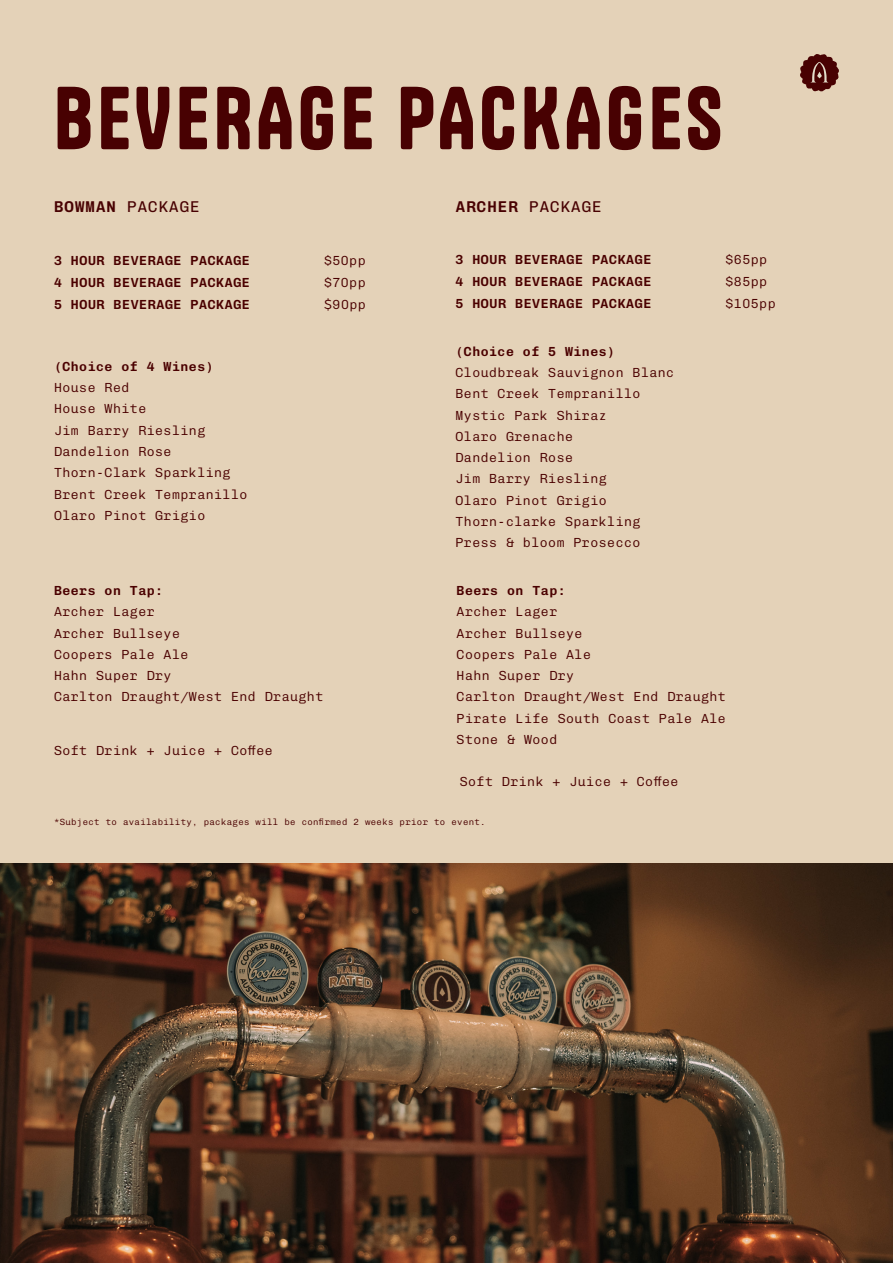
<style>
.page{position:relative;width:893px;height:1263px;background:#e4d2b8}
.page>*{position:absolute;margin:0;border:0;box-sizing:border-box;transform-origin:0 0}
.t1{font:83.4px "Tanker";letter-spacing:.055em;color:#480102}
.t2{font:15.6px "Chivo Mono";letter-spacing:.07em;color:#480102}
.t3{font:300 13.2px "Chivo Mono";letter-spacing:.04em;color:#4a0000}
.t4{font:600 13.2px "Chivo Mono";letter-spacing:.05em;color:#4a0000}
.t5{font:300 9px "Chivo Mono";letter-spacing:.04em;color:#4a0000}
.s1{font-weight:600}
.s2{font-family:"Alexandria"}
</style>
<div class="page">
<img style="left:0;top:863px;width:893px;height:400px">
<svg style="left:800px;top:54px;width:39px;height:38px"></svg>
<p class="t1" style="left:54px;top:66px;width:670px">BEVERAGE PACKAGES</p>
<p class="t2" style="left:54px;top:194px;width:147px"><span class="s1">BOWMAN</span> PACKAGE</p>
<p class="t2" style="left:456px;top:194px;width:147px"><span class="s1">ARCHER</span> PACKAGE</p>
<p class="t4" style="left:54px;top:251px;width:197px">3 HOUR BEVERAGE PACKAGE</p>
<p class="t3" style="left:324px;top:251px;width:43px">$50pp</p>
<p class="t4" style="left:54px;top:272px;width:197px">4 HOUR BEVERAGE PACKAGE</p>
<p class="t3" style="left:324px;top:273px;width:43px">$70pp</p>
<p class="t4" style="left:54px;top:294px;width:197px">5 HOUR BEVERAGE PACKAGE</p>
<p class="t3" style="left:324px;top:294px;width:43px"><span class="s2">$</span>90pp</p>
<p class="t4" style="left:54px;top:356px;width:161px">(Choice of 4 Wines)</p>
<p class="t3" style="left:54px;top:377px;width:77px">House Red</p>
<p class="t3" style="left:54px;top:399px;width:94px">House White</p>
<p class="t3" style="left:54px;top:420px;width:153px">Jim Barry Riesling</p>
<p class="t3" style="left:54px;top:441px;width:119px">Dandelion Rose</p>
<p class="t3" style="left:54px;top:463px;width:178px">Thorn-Clark Sparkling</p>
<p class="t3" style="left:54px;top:484px;width:195px">Brent Creek Tempranillo</p>
<p class="t3" style="left:54px;top:505px;width:153px">Olaro Pinot Grigio</p>
<p class="t4" style="left:54px;top:580px;width:111px">Beers on Tap:</p>
<p class="t3" style="left:54px;top:602px;width:102px">Archer Lager</p>
<p class="t3" style="left:54px;top:623px;width:127px">Archer Bullseye</p>
<p class="t3" style="left:54px;top:644px;width:136px">Coopers Pale Ale</p>
<p class="t3" style="left:54px;top:666px;width:119px">Hahn Super Dry</p>
<p class="t3" style="left:54px;top:687px;width:271px">Carlton Draught/West End Draught</p>
<p class="t3" style="left:54px;top:740px;width:220px">Soft Drink + Juice + Coffee</p>
<p class="t4" style="left:455px;top:249px;width:197px">3 HOUR BEVERAGE PACKAGE</p>
<p class="t3" style="left:725px;top:250px;width:43px">$65pp</p>
<p class="t4" style="left:455px;top:271px;width:197px">4 HOUR BEVERAGE PACKAGE</p>
<p class="t3" style="left:725px;top:272px;width:43px">$85pp</p>
<p class="t4" style="left:455px;top:293px;width:197px">5 HOUR BEVERAGE PACKAGE</p>
<p class="t3" style="left:725px;top:293px;width:52px">$105pp</p>
<p class="t4" style="left:455px;top:341px;width:161px">(Choice of 5 Wines)</p>
<p class="t3" style="left:455px;top:362px;width:220px">Cloudbreak Sauvignon Blanc</p>
<p class="t3" style="left:455px;top:384px;width:186px">Bent Creek Tempranillo</p>
<p class="t3" style="left:455px;top:405px;width:153px">Mystic Park Shiraz</p>
<p class="t3" style="left:455px;top:426px;width:119px">Olaro Grenache</p>
<p class="t3" style="left:455px;top:448px;width:119px">Dandelion Rose</p>
<p class="t3" style="left:455px;top:469px;width:153px">Jim Barry Riesling</p>
<p class="t3" style="left:455px;top:490px;width:153px">Olaro Pinot Grigio</p>
<p class="t3" style="left:455px;top:512px;width:186px">Thorn-clarke Sparkling</p>
<p class="t3" style="left:455px;top:533px;width:186px">Press &amp; bloom Prosecco</p>
<p class="t4" style="left:457px;top:580px;width:111px">Beers on Tap:</p>
<p class="t3" style="left:457px;top:602px;width:102px">Archer Lager</p>
<p class="t3" style="left:457px;top:623px;width:127px">Archer Bullseye</p>
<p class="t3" style="left:457px;top:644px;width:136px">Coopers Pale Ale</p>
<p class="t3" style="left:457px;top:666px;width:119px">Hahn Super Dry</p>
<p class="t3" style="left:457px;top:687px;width:271px">Carlton Draught/West End Draught</p>
<p class="t3" style="left:457px;top:708px;width:271px">Pirate Life South Coast Pale Ale</p>
<p class="t3" style="left:457px;top:729px;width:102px">Stone &amp; Wood</p>
<p class="t3" style="left:460px;top:771px;width:220px">Soft Drink + Juice + Coffee</p>
<p class="t5" style="left:54px;top:815px;width:433px">*Subject to availability, packages will be confirmed 2 weeks prior to event.</p>
</div>
